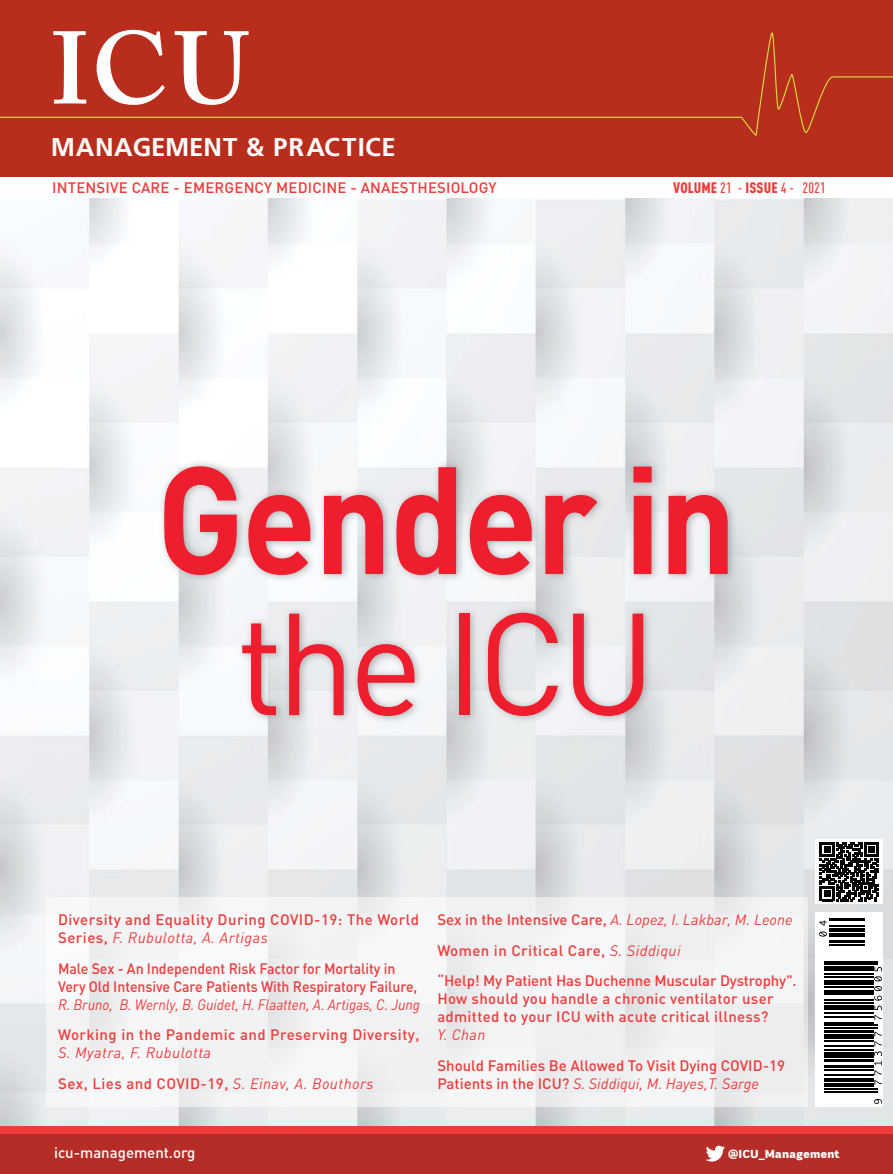
<style>
.page{position:relative;width:893px;height:1174px;background:#fff}
.page>*{position:absolute;margin:0;border:0;box-sizing:border-box;transform-origin:0 0}
.t1{font:700 150px "DIN";letter-spacing:-.02em;color:#ef1e2e;scale:.91 1}
.t2{font:142.5px "DIN";letter-spacing:-.05em;color:#ef1e2e}
.t3{font:600 101.85px "Adobe Caslon Pro";color:#fff}
.t4{font:700 25.8px "Frutiger";letter-spacing:.025em;color:#fff}
.t5{font:500 15px/18px "DIN";letter-spacing:.01em;color:#ef3b3a}
.t6{font:500 15px/30.8px "DIN";letter-spacing:-.01em;color:#ef3b3a}
.t7{font:500 15px/18px "DIN";letter-spacing:.03em;color:#ef3b3a}
.t8{font:500 15px/18px "DIN";letter-spacing:.01em;color:#ef3b3a;scale:.94 1}
.t9{font:italic 15px/30.8px "DIN";letter-spacing:.03em;color:#ef3b3a}
.t10{font:italic 15px "DIN";letter-spacing:-.005em;color:#ef3b3a;scale:.93 1}
.t11{font:900 15px "DIN Cond";letter-spacing:.01em;color:#ef3b3a}
.t12{font:500 15px "DIN";color:#fff}
.t13{font:italic 15px "DIN";letter-spacing:-.005em;color:#ef3b3a}
.t14{font:900 12px "PRC Fidelity";color:#fff}
.s1{font-weight:500}
.s2{font-weight:400;font-style:italic}
.s3{font-weight:500;font-style:normal}
</style>
<div class="page">
<img style="left:0;top:198px;width:893px;height:928px">
<div style="left:0;top:1126px;width:893px;height:8px;background:#ef3b3a"></div>
<div style="left:0;top:1134px;width:893px;height:40px;background:#b62d27"></div>
<svg style="left:706px;top:1145px;width:19px;height:17px"></svg>
<svg style="left:816px;top:912px;width:67px;height:195px"></svg>
<hr style="left:829px;top:944px;width:36px;height:2px;background:#000">
<hr style="left:829px;top:941px;width:36px;height:2px;background:#000">
<hr style="left:829px;top:940px;width:36px;height:1px;background:#000">
<hr style="left:829px;top:935px;width:36px;height:1px;background:#000">
<hr style="left:829px;top:933px;width:36px;height:2px;background:#000">
<hr style="left:829px;top:930px;width:36px;height:2px;background:#000">
<hr style="left:829px;top:928px;width:36px;height:1px;background:#000">
<svg style="left:819px;top:931px;width:8px;height:5px"></svg>
<hr style="left:829px;top:925px;width:36px;height:1px;background:#000">
<hr style="left:829px;top:919px;width:36px;height:2px;background:#000">
<hr style="left:829px;top:918px;width:36px;height:1px;background:#000">
<svg style="left:819px;top:920px;width:8px;height:5px"></svg>
<hr style="left:824px;top:1091px;width:53px;height:1px;background:#000">
<hr style="left:824px;top:1088px;width:53px;height:1px;background:#000">
<svg style="left:874px;top:1098px;width:8px;height:6px"></svg>
<hr style="left:824px;top:1085px;width:50px;height:2px;background:#000">
<hr style="left:824px;top:1084px;width:50px;height:1px;background:#000">
<hr style="left:824px;top:1082px;width:50px;height:2px;background:#000">
<hr style="left:824px;top:1080px;width:50px;height:1px;background:#000">
<hr style="left:824px;top:1078px;width:50px;height:2px;background:#000">
<hr style="left:824px;top:1074px;width:50px;height:2px;background:#000">
<hr style="left:824px;top:1069px;width:50px;height:1px;background:#000">
<hr style="left:824px;top:1066px;width:50px;height:1px;background:#000">
<hr style="left:824px;top:1064px;width:50px;height:2px;background:#000">
<hr style="left:824px;top:1060px;width:50px;height:2px;background:#000">
<hr style="left:824px;top:1059px;width:50px;height:1px;background:#000">
<hr style="left:824px;top:1056px;width:50px;height:2px;background:#000">
<hr style="left:824px;top:1055px;width:50px;height:1px;background:#000">
<hr style="left:824px;top:1053px;width:50px;height:2px;background:#000">
<hr style="left:824px;top:1052px;width:50px;height:1px;background:#000">
<hr style="left:824px;top:1049px;width:50px;height:2px;background:#000">
<hr style="left:824px;top:1045px;width:50px;height:1px;background:#000">
<hr style="left:824px;top:1040px;width:50px;height:1px;background:#000">
<hr style="left:824px;top:1037px;width:50px;height:1px;background:#000">
<hr style="left:824px;top:1035px;width:50px;height:2px;background:#000">
<hr style="left:824px;top:1034px;width:50px;height:1px;background:#000">
<hr style="left:824px;top:1031px;width:50px;height:2px;background:#000">
<hr style="left:824px;top:1030px;width:50px;height:1px;background:#000">
<svg style="left:874px;top:1031px;width:8px;height:53px"></svg>
<hr style="left:824px;top:1027px;width:53px;height:1px;background:#000">
<hr style="left:824px;top:1024px;width:53px;height:2px;background:#000">
<hr style="left:824px;top:1022px;width:50px;height:1px;background:#000">
<hr style="left:824px;top:1016px;width:50px;height:1px;background:#000">
<hr style="left:824px;top:1012px;width:50px;height:1px;background:#000">
<hr style="left:824px;top:1008px;width:50px;height:1px;background:#000">
<hr style="left:824px;top:1006px;width:50px;height:2px;background:#000">
<hr style="left:824px;top:1005px;width:50px;height:1px;background:#000">
<hr style="left:824px;top:1002px;width:50px;height:2px;background:#000">
<hr style="left:824px;top:999px;width:50px;height:2px;background:#000">
<hr style="left:824px;top:992px;width:50px;height:2px;background:#000">
<hr style="left:824px;top:991px;width:50px;height:1px;background:#000">
<hr style="left:824px;top:990px;width:50px;height:1px;background:#000">
<hr style="left:824px;top:986px;width:50px;height:1px;background:#000">
<hr style="left:824px;top:983px;width:50px;height:1px;background:#000">
<hr style="left:824px;top:981px;width:50px;height:2px;background:#000">
<hr style="left:824px;top:980px;width:50px;height:1px;background:#000">
<hr style="left:824px;top:976px;width:50px;height:1px;background:#000">
<hr style="left:824px;top:973px;width:50px;height:1px;background:#000">
<hr style="left:824px;top:969px;width:50px;height:1px;background:#000">
<hr style="left:824px;top:968px;width:50px;height:1px;background:#000">
<hr style="left:824px;top:966px;width:50px;height:2px;background:#000">
<svg style="left:874px;top:966px;width:8px;height:53px"></svg>
<hr style="left:824px;top:963px;width:53px;height:2px;background:#000">
<hr style="left:824px;top:961px;width:53px;height:1px;background:#000">
<div style="left:158px;top:458px;width:580px;height:266px;background:#939598;opacity:.75"></div>
<div style="left:0;top:0;width:893px;height:176px;background:#b82d1b"></div>
<svg style="left:0;top:32px;width:893px;height:104px"></svg>
<div style="left:816px;top:839px;width:67px;height:65px;background:#fff"></div>
<svg style="left:820px;top:842px;width:59px;height:59px"></svg>
<div style="left:47px;top:897px;width:761px;height:209px;background:#f1f3f4"></div>
<h3 class="t3" style="left:51px;top:9px;width:200px">ICU</h3>
<h3 class="t4" style="left:51px;top:132px;width:346px">MANAGEMENT &amp; PRACTICE</h3>
<p class="t5" style="left:52px;top:178px;width:446px">INTENSIVE CARE - EMERGENCY MEDICINE - ANAESTHESIOLOGY</p>
<p class="t11" style="left:673px;top:178px;width:154px">VOLUME <span class="s1">21 -</span> ISSUE <span class="s1">4 - 2021</span></p>
<h1 class="t1" style="left:156px;top:422px;width:639px">Gender in</h1>
<h2 class="t2" style="left:237px;top:574px;width:421px">the ICU</h2>
<p class="t7" style="left:58px;top:910px;width:363px">Diversity and Equality During COVID-19: The World<br>Series, <span class="s2">F. Rubulotta, A. Artigas</span></p>
<p class="t8" style="left:58px;top:958px;width:384px">Male Sex - An Independent Risk Factor for Mortality in<br>Very Old Intensive Care Patients With Respiratory Failure,</p>
<p class="t10" style="left:58px;top:994px;width:391px">R. Bruno, B. Wernly, B. Guidet, H. Flaatten, A. Artigas, C. Jung</p>
<p class="t7" style="left:58px;top:1025px;width:363px">Working in the Pandemic and Preserving Diversity,</p>
<p class="t9" style="left:58px;top:1037px;width:317px">S. Myatra, F. Rubulotta<br><span class="s3">Sex, Lies and COVID-19,</span> S. Einav, A. Bouthors</p>
<p class="t6" style="left:437px;top:903px;width:361px">Sex in the Intensive Care, <span class="s2">A. Lopez, I. Lakbar, M. Leone<br></span>Women in Critical Care, <span class="s2">S. Siddiqui<br></span>“Help! My Patient Has Duchenne Muscular Dystrophy".</p>
<p class="t5" style="left:437px;top:989px;width:338px">How should you handle a chronic ventilator user admitted to your ICU with acute critical illness?</p>
<p class="t13" style="left:437px;top:1025px;width:50px">Y. Chan</p>
<p class="t5" style="left:437px;top:1056px;width:349px">Should Families Be Allowed To Visit Dying COVID-19<br>Patients in the ICU? <span class="s2">S. Siddiqui, M. Hayes,T. Sarge</span></p>
<p class="t12" style="left:54px;top:1143px;width:143px">icu-management.org</p>
<p class="t14" style="left:728px;top:1147px;width:113px">@ICU_Management</p>
</div>
